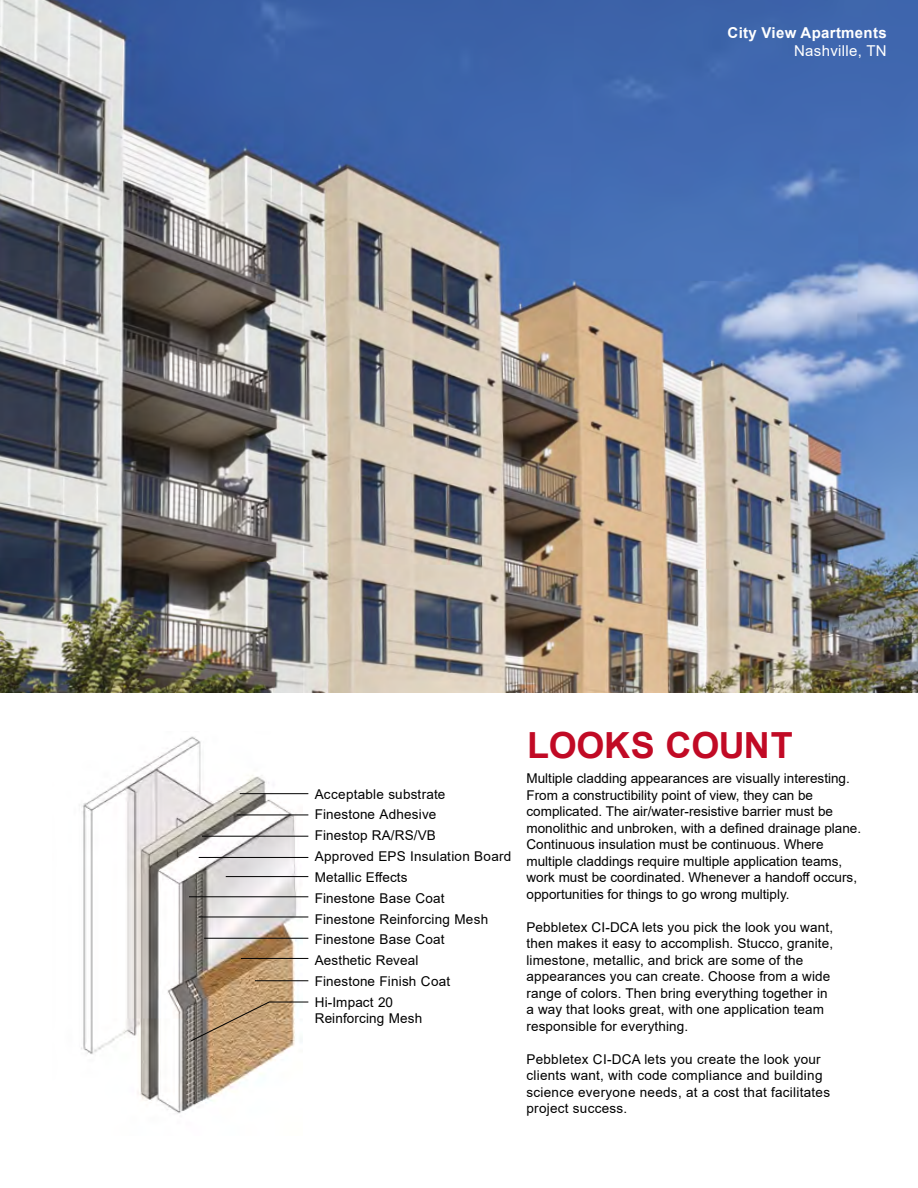
<style>
.page{position:relative;width:918px;height:1188px;background:#fff}
.page>*{position:absolute;margin:0;border:0;box-sizing:border-box;transform-origin:0 0}
.t1{font:700 36px "Arial";letter-spacing:-.01em;color:#c10a25}
.t2{font:700 15px "Arial";letter-spacing:.02em;color:#fff}
.t3{font:15px "Arial";letter-spacing:.02em;color:#fff}
.t4{font:13.5px/16.5px "Arial";letter-spacing:.01em;color:#000}
</style>
<div class="page">
<img style="left:0;top:0;width:918px;height:692px">
<img style="left:81px;top:736px;width:221px;height:378px">
<hr style="left:240px;top:793px;width:68px;height:1px;background:#000">
<hr style="left:237px;top:815px;width:71px;height:1px;background:#000">
<hr style="left:202px;top:836px;width:106px;height:1px;background:#000">
<hr style="left:199px;top:857px;width:109px;height:1px;background:#000">
<hr style="left:189px;top:897px;width:119px;height:1px;background:#000">
<hr style="left:226px;top:876px;width:82px;height:1px;background:#000">
<hr style="left:204px;top:938px;width:104px;height:1px;background:#000">
<hr style="left:241px;top:958px;width:67px;height:1px;background:#000">
<hr style="left:255px;top:981px;width:53px;height:1px;background:#000">
<svg style="left:191px;top:1002px;width:118px;height:39px;background:#bda384"></svg>
<hr style="left:199px;top:917px;width:109px;height:1px;background:#000">
<p class="t2" style="left:728px;top:22px;width:161px">City View Apartments</p>
<p class="t3" style="left:794px;top:40px;width:94px">Nashville, TN</p>
<p class="t4" style="left:315px;top:783px;width:198px;line-height:20.9px">Acceptable substrate<br>Finestone Adhesive<br>Finestop RA/RS/VB<br>Approved EPS Insulation Board<br>Metallic Effects<br>Finestone Base Coat<br>Finestone Reinforcing Mesh<br>Finestone Base Coat<br>Aesthetic Reveal<br>Finestone Finish Coat<br>Hi-Impact 20</p>
<p class="t4" style="left:315px;top:1010px;width:109px">Reinforcing Mesh</p>
<h1 class="t1" style="left:527px;top:720px;width:267px">LOOKS COUNT</h1>
<p class="t4" style="left:526px;top:770px;width:336px">Multiple cladding appearances are visually interesting.<br>From a constructibility point of view, they can be complicated. The air/water-resistive barrier must be monolithic and unbroken, with a defined drainage plane.<br>Continuous insulation must be continuous. Where multiple claddings require multiple application teams, work must be coordinated. Whenever a handoff occurs, opportunities for things to go wrong multiply.</p>
<p class="t4" style="left:526px;top:919px;width:308px">Pebbletex CI-DCA lets you pick the look you want, then makes it easy to accomplish. Stucco, granite, limestone, metallic, and brick are some of the appearances you can create. Choose from a wide range of colors. Then bring everything together in a way that looks great, with one application team responsible for everything.</p>
<p class="t4" style="left:526px;top:1051px;width:305px">Pebbletex CI-DCA lets you create the look your clients want, with code compliance and building science everyone needs, at a cost that facilitates project success.</p>
</div>
